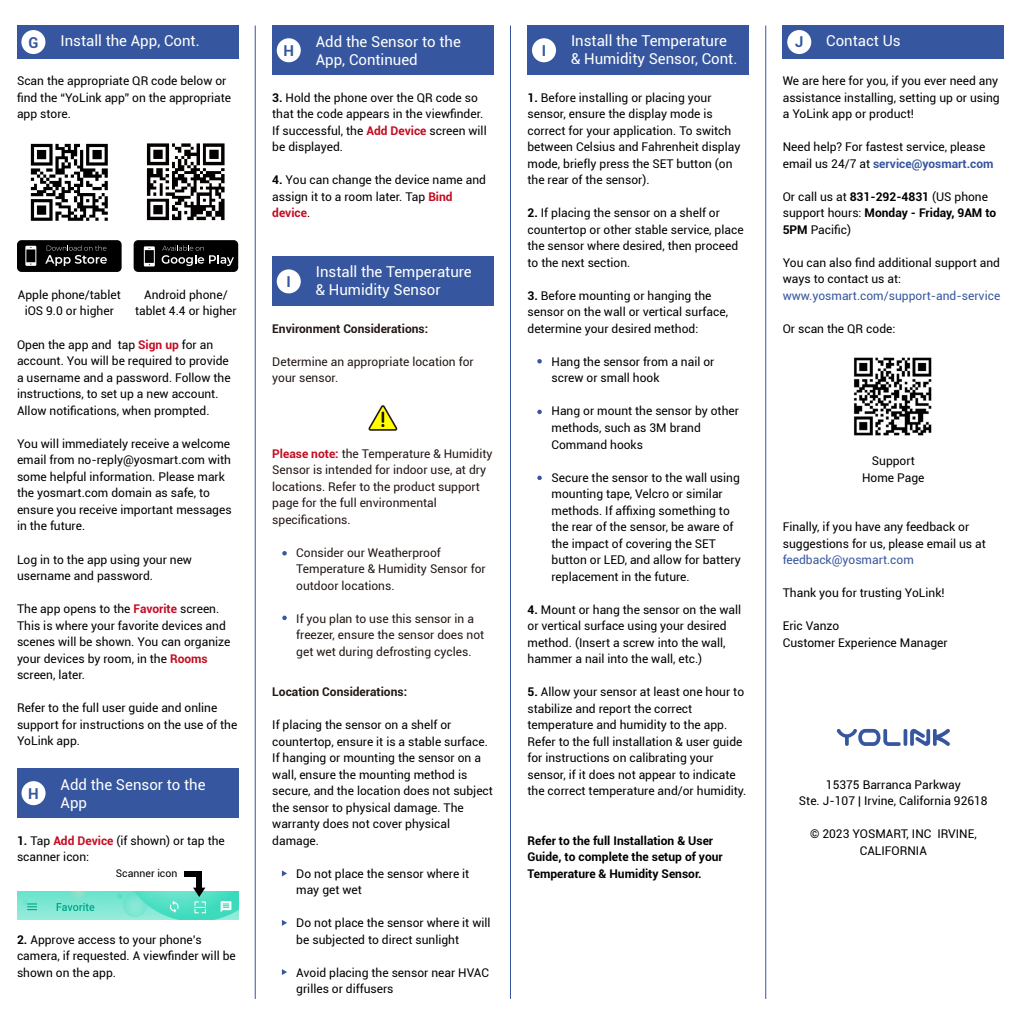
<style>
.page{position:relative;width:1021px;height:1021px;background:#fff}
.page>*{position:absolute;margin:0;border:0;box-sizing:border-box;transform-origin:0 0}
.t1{font:15px/18px "Roboto";color:#fff}
.t2{font:700 15px "Roboto";color:#36579f}
.t3{font:12px/16.5px "Roboto";color:#000}
.t4{font:12px/16.5px "Roboto";color:#231815}
.t5{font:700 12px/16.5px "Roboto";color:#000}
.t6{font:12px "Roboto";color:#36579f}
.t7{font:700 12px "Roboto";color:#231815}
.t8{font:10.5px "Roboto";color:#000}
.s1{font-weight:700;color:#c30d23}
.s2{font-weight:700}
.s3{font-weight:700;color:#36579f}
</style>
<div class="page">
<hr style="left:255px;top:26px;width:1px;height:972px;background:#36579f">
<hr style="left:510px;top:26px;width:1px;height:972px;background:#36579f">
<hr style="left:765px;top:26px;width:1px;height:972px;background:#36579f">
<div style="left:17px;top:26px;width:221px;height:33px;background:#36579f"></div>
<div style="left:21px;top:30px;width:24px;height:24px;background:#fff;border-radius:50%"></div>
<div style="left:17px;top:240px;width:105px;height:32px;background:#000;border-radius:5px"></div>
<svg style="left:45px;top:245px;width:62px;height:21px"></svg>
<svg style="left:25px;top:246px;width:11px;height:20px"></svg>
<div style="left:134px;top:240px;width:104px;height:32px;background:#000;border-radius:5px"></div>
<svg style="left:162px;top:245px;width:72px;height:21px"></svg>
<svg style="left:144px;top:246px;width:11px;height:20px"></svg>
<img style="left:30px;top:143px;width:78px;height:78px">
<img style="left:146px;top:143px;width:79px;height:78px">
<img style="left:17px;top:891px;width:221px;height:28px">
<div style="left:17px;top:768px;width:221px;height:50px;background:#36579f"></div>
<div style="left:22px;top:781px;width:24px;height:24px;background:#fff;border-radius:50%"></div>
<div style="left:272px;top:26px;width:221px;height:49px;background:#36579f"></div>
<div style="left:277px;top:38px;width:24px;height:24px;background:#fff;border-radius:50%"></div>
<svg style="left:193px;top:887px;width:12px;height:10px"></svg>
<div style="left:197px;top:871px;width:5px;height:20px;background:#000"></div>
<div style="left:184px;top:871px;width:18px;height:5px;background:#000"></div>
<div style="left:272px;top:257px;width:221px;height:49px;background:#36579f"></div>
<div style="left:277px;top:269px;width:24px;height:24px;background:#fff;border-radius:50%"></div>
<div style="left:527px;top:26px;width:221px;height:49px;background:#36579f"></div>
<div style="left:532px;top:38px;width:24px;height:24px;background:#fff;border-radius:12px"></div>
<svg style="left:282px;top:551px;width:5px;height:4px"></svg>
<svg style="left:282px;top:615px;width:5px;height:5px"></svg>
<svg style="left:537px;top:359px;width:5px;height:4px"></svg>
<svg style="left:537px;top:409px;width:5px;height:5px"></svg>
<svg style="left:537px;top:475px;width:5px;height:5px"></svg>
<svg style="left:282px;top:870px;width:5px;height:6px"></svg>
<svg style="left:282px;top:920px;width:5px;height:5px"></svg>
<svg style="left:282px;top:969px;width:5px;height:6px"></svg>
<svg style="left:368px;top:405px;width:29px;height:26px"></svg>
<div style="left:782px;top:26px;width:221px;height:33px;background:#36579f"></div>
<div style="left:787px;top:30px;width:24px;height:24px;background:#fff;border-radius:50%"></div>
<svg style="left:836px;top:728px;width:113px;height:18px"></svg>
<img style="left:854px;top:357px;width:78px;height:79px">
<p class="t2" style="left:28px;top:32px;width:11px">G</p>
<p class="t1" style="left:60px;top:32px;width:141px">Install the App, Cont.</p>
<p class="t3" style="left:17px;top:72px;width:216px">Scan the appropriate QR code below or find the “YoLink app” on the appropriate app store.</p>
<p class="t3" style="left:18px;top:286px;width:104px;text-align:center">Apple phone/tablet iOS 9.0 or higher</p>
<p class="t3" style="left:135px;top:286px;width:103px;text-align:center">Android phone/ tablet 4.4 or higher</p>
<p class="t3" style="left:17px;top:336px;width:215px">Open the app and tap <span class="s1">Sign up</span> for an account. You will be required to provide a username and a password. Follow the instructions, to set up a new account.<br>Allow notifications, when prompted.</p>
<p class="t3" style="left:17px;top:435px;width:216px">You will immediately receive a welcome email from no-reply@yosmart.com with some helpful information. Please mark the yosmart.com domain as safe, to ensure you receive important messages in the future.</p>
<p class="t3" style="left:17px;top:550px;width:176px">Log in to the app using your new username and password.</p>
<p class="t3" style="left:17px;top:600px;width:215px">The app opens to the <span class="s1">Favorite</span> screen.<br>This is where your favorite devices and scenes will be shown. You can organize your devices by room, in the <span class="s1">Rooms </span>screen, later.</p>
<p class="t3" style="left:17px;top:699px;width:222px">Refer to the full user guide and online support for instructions on the use of the<br>YoLink app.</p>
<p class="t2" style="left:28px;top:782px;width:12px">H</p>
<p class="t1" style="left:61px;top:775px;width:147px">Add the Sensor to the<br>App</p>
<p class="t3" style="left:17px;top:831px;width:209px"><span class="s2">1.</span> Tap <span class="s1">Add Device</span> (if shown) or tap the scanner icon:</p>
<p class="t8" style="left:116px;top:865px;width:63px">Scanner icon</p>
<p class="t3" style="left:17px;top:930px;width:220px"><span class="s2">2.</span> Approve access to your phone’s camera, if requested. A viewfinder will be shown on the app.</p>
<p class="t2" style="left:283px;top:40px;width:12px">H</p>
<p class="t1" style="left:316px;top:32px;width:147px">Add the Sensor to the<br>App, Continued</p>
<p class="t3" style="left:272px;top:89px;width:216px"><span class="s2">3.</span> Hold the phone over the QR code so that the code appears in the viewfinder.<br>If successful, the <span class="s1">Add Device</span> screen will be displayed.</p>
<p class="t3" style="left:272px;top:171px;width:215px"><span class="s2">4.</span> You can change the device name and assign it to a room later. Tap <span class="s1">Bind device</span>.</p>
<p class="t2" style="left:286px;top:271px;width:6px">I</p>
<p class="t1" style="left:316px;top:262px;width:157px">Install the Temperature &amp; Humidity Sensor</p>
<p class="t7" style="left:272px;top:320px;width:157px">Environment Considerations:</p>
<p class="t4" style="left:272px;top:353px;width:203px">Determine an appropriate location for your sensor.</p>
<p class="t4" style="left:272px;top:444px;width:222px"><span class="s1">Please note:</span> the Temperature &amp; Humidity Sensor is intended for indoor use, at dry locations. Refer to the product support page for the full environmental specifications.</p>
<p class="t4" style="left:296px;top:543px;width:191px">Consider our Weatherproof<br>Temperature &amp; Humidity Sensor for outdoor locations.</p>
<p class="t4" style="left:296px;top:609px;width:189px">If you plan to use this sensor in a freezer, ensure the sensor does not get wet during defrosting cycles.</p>
<p class="t7" style="left:272px;top:683px;width:136px">Location Considerations:</p>
<p class="t3" style="left:272px;top:716px;width:222px">If placing the sensor on a shelf or countertop, ensure it is a stable surface.<br>If hanging or mounting the sensor on a wall, ensure the mounting method is secure, and the location does not subject the sensor to physical damage. The warranty does not cover physical damage.</p>
<p class="t3" style="left:296px;top:864px;width:174px">Do not place the sensor where it may get wet</p>
<p class="t3" style="left:296px;top:914px;width:196px">Do not place the sensor where it will be subjected to direct sunlight</p>
<p class="t3" style="left:296px;top:963px;width:194px">Avoid placing the sensor near HVAC grilles or diffusers</p>
<p class="t1" style="left:571px;top:31px;width:168px">Install the Temperature &amp; Humidity Sensor, Cont.</p>
<p class="t2" style="left:542px;top:40px;width:6px">I</p>
<p class="t3" style="left:527px;top:89px;width:214px"><span class="s2">1.</span> Before installing or placing your sensor, ensure the display mode is correct for your application. To switch between Celsius and Fahrenheit display mode, briefly press the SET button (on the rear of the sensor).</p>
<p class="t3" style="left:527px;top:204px;width:218px"><span class="s2">2.</span> If placing the sensor on a shelf or countertop or other stable service, place the sensor where desired, then proceed to the next section.</p>
<p class="t3" style="left:527px;top:287px;width:202px"><span class="s2">3.</span> Before mounting or hanging the sensor on the wall or vertical surface, determine your desired method:</p>
<p class="t3" style="left:551px;top:353px;width:164px">Hang the sensor from a nail or screw or small hook</p>
<p class="t3" style="left:551px;top:402px;width:189px">Hang or mount the sensor by other methods, such as 3M brand<br>Command hooks</p>
<p class="t3" style="left:551px;top:468px;width:191px">Secure the sensor to the wall using mounting tape, Velcro or similar methods. If affixing something to the rear of the sensor, be aware of the impact of covering the SET button or LED, and allow for battery replacement in the future.</p>
<p class="t3" style="left:527px;top:600px;width:215px"><span class="s2">4.</span> Mount or hang the sensor on the wall or vertical surface using your desired method. (Insert a screw into the wall, hammer a nail into the wall, etc.)</p>
<p class="t3" style="left:527px;top:683px;width:220px"><span class="s2">5.</span> Allow your sensor at least one hour to stabilize and report the correct temperature and humidity to the app.<br>Refer to the full installation &amp; user guide for instructions on calibrating your sensor, if it does not appear to indicate the correct temperature and/or humidity.</p>
<p class="t5" style="left:527px;top:831px;width:197px">Refer to the full Installation &amp; User<br>Guide, to complete the setup of your<br>Temperature &amp; Humidity Sensor.</p>
<p class="t2" style="left:795px;top:31px;width:10px">J</p>
<p class="t1" style="left:826px;top:32px;width:76px">Contact Us</p>
<p class="t3" style="left:782px;top:72px;width:218px;text-align:justify">We are here for you, if you ever need any assistance installing, setting up or using a YoLink app or product!</p>
<p class="t3" style="left:782px;top:138px;width:212px">Need help? For fastest service, please email us 24/7 at <span class="s3">service@yosmart.com</span></p>
<p class="t3" style="left:782px;top:188px;width:215px">Or call us at <span class="s2">831-292-4831</span> (US phone support hours: <span class="s2">Monday - Friday, 9AM to<br>5PM</span> Pacific)</p>
<p class="t3" style="left:782px;top:254px;width:219px">You can also find additional support and ways to contact us at:</p>
<p class="t6" style="left:782px;top:287px;width:219px">www.yosmart.com/support-and-service</p>
<p class="t3" style="left:782px;top:320px;width:114px">Or scan the QR code:</p>
<p class="t3" style="left:862px;top:452px;width:64px;text-align:center">Support<br>Home Page</p>
<p class="t3" style="left:782px;top:518px;width:205px">Finally, if you have any feedback or suggestions for us, please email us at</p>
<p class="t6" style="left:782px;top:551px;width:133px">feedback@yosmart.com</p>
<p class="t3" style="left:782px;top:584px;width:163px">Thank you for trusting YoLink!</p>
<p class="t3" style="left:782px;top:617px;width:166px">Eric Vanzo<br>Customer Experience Manager</p>
<p class="t3" style="left:799px;top:775px;width:190px;text-align:center">15375 Barranca Parkway<br>Ste. J-107 | Irvine, California 92618</p>
<p class="t3" style="left:810px;top:825px;width:168px;text-align:center">© 2023 YOSMART, INC IRVINE,<br>CALIFORNIA</p>
</div>
